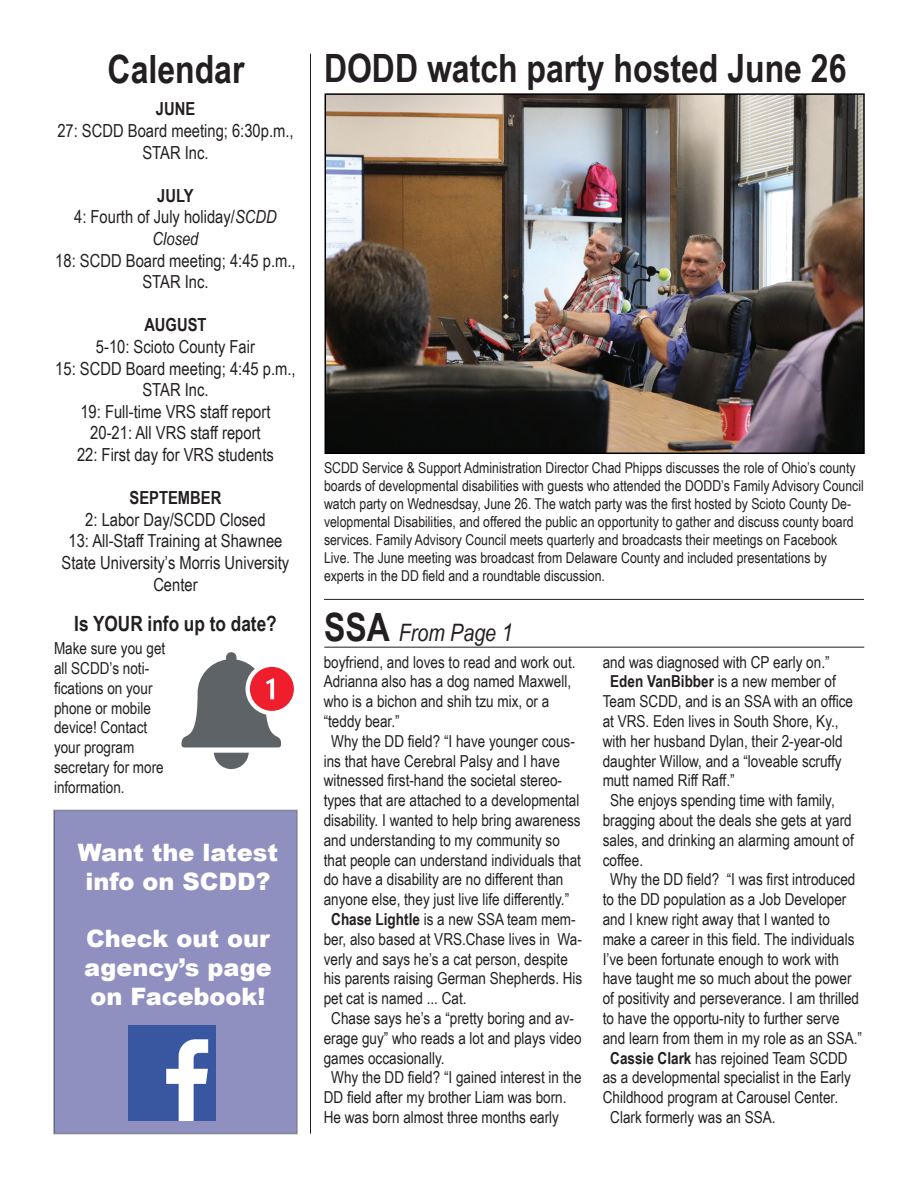
<style>
.page{position:relative;width:918px;height:1188px;background:#fff}
.page>*{position:absolute;margin:0;border:0;box-sizing:border-box;transform-origin:0 0}
.t1{font:700 39px "Arial Narrow";color:#231f20}
.t2{font:900 24px/28.8px "Arial";color:#fff;text-align:center}
.t3{font:italic 24px "Arial Narrow";color:#231f20}
.t4{font:700 21px "Arial Narrow";color:#231f20}
.t5{font:18px/21.6px "Arial Narrow";color:#231f20;text-align:center}
.t6{font:700 18px "Arial Narrow";color:#231f20}
.t7{font:16.5px/19.8px "Arial Narrow";color:#231f20}
.t8{font:15px/18px "Arial Narrow";color:#231f20}
.s1{font-weight:700}
.s2{font-style:italic}
.s3{font-weight:700;font-style:normal;font-size:39px}
</style>
<div class="page">
<hr style="left:310px;top:54px;width:1px;height:1080px;background:#231f20">
<hr style="left:324px;top:599px;width:540px;height:1px;background:#231f20">
<svg style="left:181px;top:652px;width:113px;height:117px"></svg>
<hr style="left:324px;top:647px;width:540px;height:1px;background:#231f20">
<img style="left:328px;top:96px;width:534px;height:355px">
<div style="left:325px;top:93px;width:540px;height:361px;border:2px solid #000"></div>
<div style="left:54px;top:810px;width:243px;height:324px;background:#8f90bf"></div>
<img style="left:128px;top:1026px;width:88px;height:94px">
<h1 class="t1" style="left:108px;top:40px;width:138px">Calendar</h1>
<p class="t6" style="left:156px;top:95px;width:41px">JUNE</p>
<p class="t5" style="left:57px;top:119px;width:238px">27: SCDD Board meeting; 6:30p.m.,<br>STAR Inc.</p>
<p class="t5" style="left:74px;top:184px;width:204px"><span class="s1">JULY<br></span>4: Fourth of July holiday/<span class="s2">SCDD<br>Closed</span></p>
<p class="t5" style="left:55px;top:249px;width:242px">18: SCDD Board meeting; 4:45 p.m.,<br>STAR Inc.</p>
<p class="t6" style="left:144px;top:311px;width:64px">AUGUST</p>
<p class="t5" style="left:55px;top:335px;width:242px">5-10: Scioto County Fair<br>15: SCDD Board meeting; 4:45 p.m.,<br>STAR Inc.<br>19: Full-time VRS staff report<br>20-21: All VRS staff report<br>22: First day for VRS students</p>
<p class="t6" style="left:130px;top:484px;width:93px">SEPTEMBER</p>
<p class="t5" style="left:62px;top:508px;width:229px">2: Labor Day/SCDD Closed<br>13: All-Staff Training at Shawnee<br>State University’s Morris University<br>Center</p>
<p class="t4" style="left:74px;top:608px;width:204px">Is YOUR info up to date?</p>
<p class="t7" style="left:54px;top:638px;width:113px">Make sure you get all SCDD’s noti&shy;fications on your phone or mobile device! Contact your program secretary for more information.</p>
<h2 class="t2" style="left:78px;top:837px;width:202px">Want the latest info on SCDD?</h2>
<h2 class="t2" style="left:84px;top:924px;width:189px;text-align:justify">Check out our agency’s page on Facebook!</h2>
<h1 class="t1" style="left:324px;top:39px;width:524px">DODD watch party hosted June 26</h1>
<p class="t8" style="left:324px;top:458px;width:541px">SCDD Service &amp; Support Administration Director Chad Phipps discusses the role of Ohio’s county boards of developmental disabilities with guests who attended the DODD’s Family Advisory Council watch party on Wednesdsay, June 26. The watch party was the first hosted by Scioto County De&shy;velopmental Disabilities, and offered the public an opportunity to gather and discuss county board services. Family Advisory Council meets quarterly and broadcasts their meetings on Facebook Live. The June meeting was broadcast from Delaware County and included presentations by experts in the DD field and a roundtable discussion.</p>
<h2 class="t3" style="left:324px;top:616px;width:190px"><span class="s3">SSA</span> From Page 1</h2>
<p class="t7" style="left:324px;top:651px;width:253px">boyfriend, and loves to read and work out.</p>
<p class="t7" style="left:324px;top:671px;width:249px">Adrianna also has a dog named Maxwell,</p>
<p class="t7" style="left:324px;top:691px;width:227px">who is a bichon and shih tzu mix, or a</p>
<p class="t7" style="left:324px;top:711px;width:77px">“teddy bear.”</p>
<p class="t7" style="left:331px;top:731px;width:245px">Why the DD field? “I have younger cous-</p>
<p class="t7" style="left:324px;top:750px;width:238px">ins that have Cerebral Palsy and I have</p>
<p class="t7" style="left:324px;top:770px;width:240px">witnessed first-hand the societal stereo-</p>
<p class="t7" style="left:324px;top:790px;width:257px">types that are attached to a developmental</p>
<p class="t7" style="left:324px;top:810px;width:258px">disability. I wanted to help bring awareness</p>
<p class="t7" style="left:324px;top:830px;width:238px">and understanding to my community so</p>
<p class="t7" style="left:324px;top:849px;width:259px">that people can understand individuals that</p>
<p class="t7" style="left:324px;top:869px;width:241px">do have a disability are no different than</p>
<p class="t7" style="left:324px;top:889px;width:247px">anyone else, they just live life differently.”</p>
<p class="t7" style="left:331px;top:909px;width:246px"><span class="s1">Chase Lightle</span> is a new SSA team mem-</p>
<p class="t7" style="left:324px;top:929px;width:260px">ber, also based at VRS.Chase lives in Wa-</p>
<p class="t7" style="left:324px;top:948px;width:246px">verly and says he’s a cat person, despite</p>
<p class="t7" style="left:324px;top:968px;width:260px">his parents raising German Shepherds. His</p>
<p class="t7" style="left:324px;top:988px;width:144px">pet cat is named ... Cat.</p>
<p class="t7" style="left:331px;top:1008px;width:244px">Chase says he’s a “pretty boring and av-</p>
<p class="t7" style="left:324px;top:1028px;width:259px">erage guy” who reads a lot and plays video</p>
<p class="t7" style="left:324px;top:1047px;width:122px">games occasionally.</p>
<p class="t7" style="left:331px;top:1067px;width:252px">Why the DD field? “I gained interest in the</p>
<p class="t7" style="left:324px;top:1087px;width:244px">DD field after my brother Liam was born.</p>
<p class="t7" style="left:324px;top:1107px;width:237px">He was born almost three months early</p>
<p class="t7" style="left:603px;top:651px;width:228px">and was diagnosed with CP early on.”</p>
<p class="t7" style="left:610px;top:671px;width:227px"><span class="s1">Eden VanBibber</span> is a new member of</p>
<p class="t7" style="left:603px;top:691px;width:252px">Team SCDD, and is an SSA with an office</p>
<p class="t7" style="left:603px;top:711px;width:237px">at VRS. Eden lives in South Shore, Ky.,</p>
<p class="t7" style="left:603px;top:731px;width:241px">with her husband Dylan, their 2-year-old</p>
<p class="t7" style="left:603px;top:750px;width:240px">daughter Willow, and a “loveable scruffy</p>
<p class="t7" style="left:603px;top:770px;width:133px">mutt named Riff Raff.”</p>
<p class="t7" style="left:610px;top:790px;width:226px">She enjoys spending time with family,</p>
<p class="t7" style="left:603px;top:810px;width:250px">bragging about the deals she gets at yard</p>
<p class="t7" style="left:603px;top:830px;width:253px">sales, and drinking an alarming amount of</p>
<p class="t7" style="left:603px;top:849px;width:42px">coffee.</p>
<p class="t7" style="left:610px;top:869px;width:247px">Why the DD field? “I was first introduced</p>
<p class="t7" style="left:603px;top:889px;width:245px">to the DD population as a Job Developer</p>
<p class="t7" style="left:603px;top:909px;width:229px">and I knew right away that I wanted to</p>
<p class="t7" style="left:603px;top:929px;width:253px">make a career in this field. The individuals</p>
<p class="t7" style="left:603px;top:948px;width:238px">I’ve been fortunate enough to work with</p>
<p class="t7" style="left:603px;top:968px;width:250px">have taught me so much about the power</p>
<p class="t7" style="left:603px;top:988px;width:258px">of positivity and perseverance. I am thrilled</p>
<p class="t7" style="left:603px;top:1008px;width:238px">to have the opportu-nity to further serve</p>
<p class="t7" style="left:603px;top:1028px;width:261px">and learn from them in my role as an SSA.”</p>
<p class="t7" style="left:610px;top:1047px;width:239px"><span class="s1">Cassie Clark</span> has rejoined Team SCDD</p>
<p class="t7" style="left:603px;top:1067px;width:250px">as a developmental specialist in the Early</p>
<p class="t7" style="left:603px;top:1087px;width:237px">Childhood program at Carousel Center.</p>
<p class="t7" style="left:610px;top:1107px;width:167px">Clark formerly was an SSA.</p>
</div>
